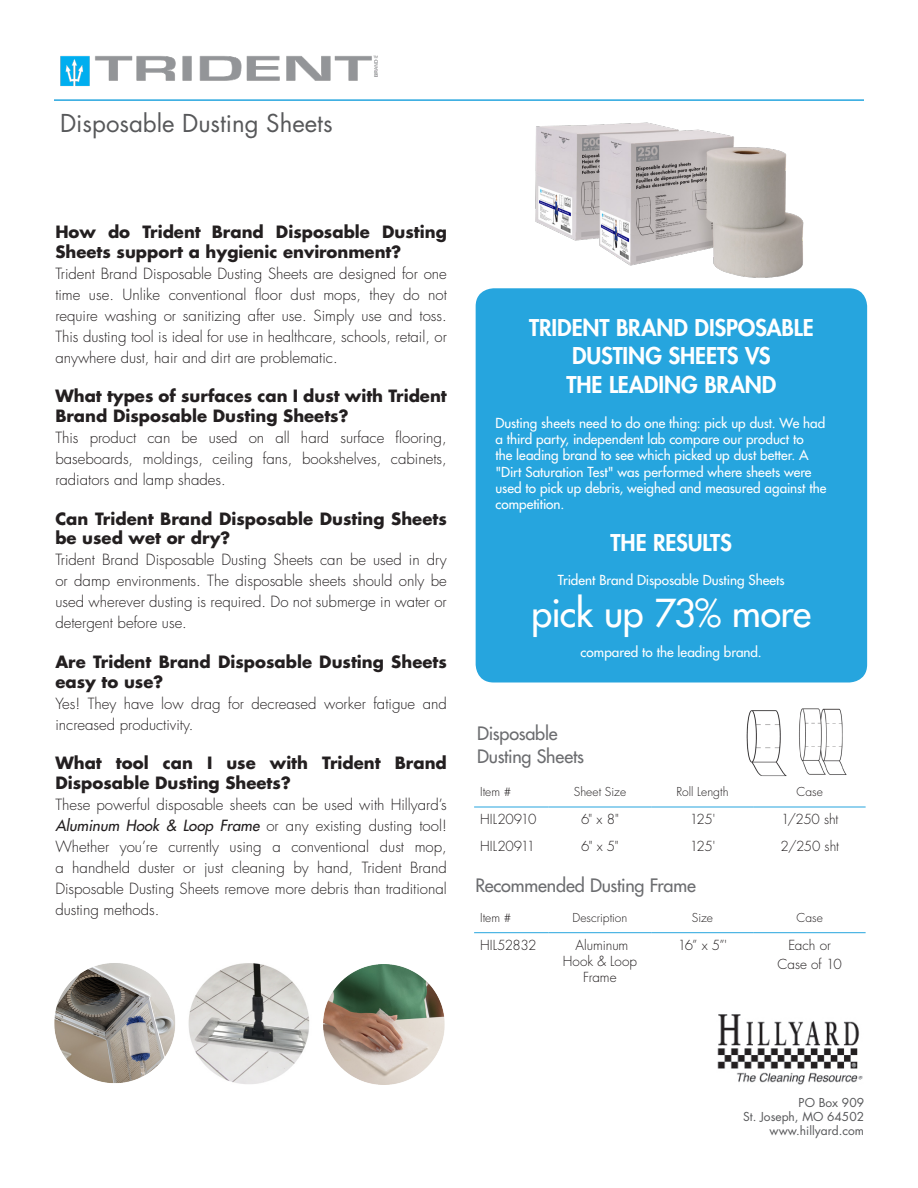
<style>
.page{position:relative;width:918px;height:1188px;background:#fff}
.page>*{position:absolute;margin:0;border:0;box-sizing:border-box;transform-origin:0 0}
.t1{font:37.5px "Futura";letter-spacing:-.02em;color:#fff}
.t2{font:24px "Futura";color:#57585a}
.t3{font:800 22.5px/28.5px "Futura";letter-spacing:-.005em;color:#fff;text-align:center}
.t4{font:18px/22.5px "Futura";letter-spacing:-.01em;color:#6c6d70}
.t5{font:700 16.5px/19.8px "Futura Std";color:#231f20}
.t6{font:300 15px/21px "Futura Std";color:#231f20;text-align:justify}
.t7{font:13.5px/16.2px "Futura";color:#fff}
.t8{font:300 13.5px/16.2px "Futura Std";letter-spacing:-.005em;color:#231f20;text-align:center}
.t9{font:300 13.5px "Futura Std";letter-spacing:-.04em;color:#231f20}
.t10{font:300 12px "Futura Std";letter-spacing:.005em;color:#231f20}
.t11{font:12px/14.4px "Futura";color:#57585a;text-align:right}
.s1{font-family:"Futura";font-weight:400;font-style:italic}
</style>
<div class="page">
<div style="left:476px;top:288px;width:391px;height:394px;background:#26a5de;border-radius:18px"></div>
<hr style="left:474px;top:807px;width:75px;height:1px;background:#26a5de">
<hr style="left:549px;top:807px;width:102px;height:1px;background:#26a5de">
<hr style="left:651px;top:807px;width:103px;height:1px;background:#26a5de">
<hr style="left:754px;top:807px;width:112px;height:1px;background:#26a5de">
<img style="left:746px;top:710px;width:41px;height:67px">
<img style="left:799px;top:708px;width:48px;height:67px">
<hr style="left:54px;top:99px;width:810px;height:2px;background:#26a5de">
<img style="left:717px;top:1014px;width:146px;height:71px">
<hr style="left:474px;top:932px;width:75px;height:1px;background:#26a5de">
<hr style="left:549px;top:932px;width:102px;height:1px;background:#26a5de">
<hr style="left:651px;top:932px;width:103px;height:1px;background:#26a5de">
<hr style="left:754px;top:932px;width:112px;height:1px;background:#26a5de">
<img style="left:60px;top:55px;width:318px;height:31px">
<img style="left:323px;top:964px;width:122px;height:121px">
<img style="left:54px;top:963px;width:121px;height:120px">
<img style="left:188px;top:963px;width:122px;height:121px">
<img style="left:535px;top:122px;width:269px;height:156px">
<h2 class="t2" style="left:60px;top:106px;width:274px">Disposable Dusting Sheets</h2>
<p class="t5" style="left:55px;top:221px;width:393px">How do Trident Brand Disposable Dusting<br>Sheets support a hygienic environment?</p>
<p class="t6" style="left:55px;top:263px;width:393px">Trident Brand Disposable Dusting Sheets are designed for one time use. Unlike conventional floor dust mops, they do not require washing or sanitizing after use. Simply use and toss.<br>This dusting tool is ideal for use in healthcare, schools, retail, or anywhere dust, hair and dirt are problematic.</p>
<p class="t5" style="left:55px;top:386px;width:393px">What types of surfaces can I dust with Trident<br>Brand Disposable Dusting Sheets?</p>
<p class="t6" style="left:55px;top:427px;width:393px">This product can be used on all hard surface flooring, baseboards, moldings, ceiling fans, bookshelves, cabinets, radiators and lamp shades.</p>
<p class="t5" style="left:55px;top:508px;width:393px">Can Trident Brand Disposable Dusting Sheets be used wet or dry?</p>
<p class="t6" style="left:55px;top:550px;width:393px">Trident Brand Disposable Dusting Sheets can be used in dry or damp environments. The disposable sheets should only be used wherever dusting is required. Do not submerge in water or detergent before use.</p>
<p class="t5" style="left:55px;top:652px;width:393px">Are Trident Brand Disposable Dusting Sheets easy to use?</p>
<p class="t6" style="left:55px;top:693px;width:393px">Yes! They have low drag for decreased worker fatigue and increased productivity.</p>
<p class="t5" style="left:55px;top:753px;width:393px">What tool can I use with Trident Brand<br>Disposable Dusting Sheets?</p>
<p class="t6" style="left:55px;top:795px;width:393px">These powerful disposable sheets can be used with Hillyard’s <span class="s1">Aluminum Hook &amp; Loop Frame</span> or any existing dusting tool!<br>Whether you’re currently using a conventional dust mop, a handheld duster or just cleaning by hand, Trident Brand Disposable Dusting Sheets remove more debris than traditional dusting methods.</p>
<h3 class="t3" style="left:529px;top:313px;width:286px">TRIDENT BRAND DISPOSABLE<br>DUSTING SHEETS VS<br>THE LEADING BRAND</h3>
<p class="t7" style="left:495px;top:415px;width:332px">Dusting sheets need to do one thing: pick up dust. We had a third party, independent lab compare our product to<br>the leading brand to see which picked up dust better. A "Dirt Saturation Test" was performed where sheets were used to pick up debris, weighed and measured against the competition.</p>
<h3 class="t3" style="left:611px;top:528px;width:123px">THE RESULTS</h3>
<p class="t7" style="left:558px;top:572px;width:229px">Trident Brand Disposable Dusting Sheets</p>
<h1 class="t1" style="left:531px;top:589px;width:281px">pick up 73% more</h1>
<p class="t7" style="left:581px;top:644px;width:183px">compared to the leading brand.</p>
<p class="t4" style="left:477px;top:722px;width:109px">Disposable<br>Dusting Sheets</p>
<p class="t10" style="left:480px;top:785px;width:33px">Item #</p>
<p class="t10" style="left:574px;top:785px;width:54px">Sheet Size</p>
<p class="t10" style="left:676px;top:785px;width:54px">Roll Length</p>
<p class="t10" style="left:797px;top:785px;width:28px">Case</p>
<p class="t8" style="left:480px;top:812px;width:58px">HIL20910</p>
<p class="t8" style="left:581px;top:812px;width:39px">6" x 8"</p>
<p class="t8" style="left:690px;top:812px;width:27px">125'</p>
<p class="t8" style="left:781px;top:812px;width:59px">1/250 sht</p>
<p class="t8" style="left:480px;top:839px;width:57px">HIL20911</p>
<p class="t8" style="left:581px;top:839px;width:39px">6" x 5"</p>
<p class="t8" style="left:690px;top:839px;width:27px">125'</p>
<p class="t8" style="left:780px;top:839px;width:60px">2/250 sht</p>
<p class="t4" style="left:475px;top:874px;width:222px">Recommended Dusting Frame</p>
<p class="t10" style="left:480px;top:910px;width:33px">Item #</p>
<p class="t10" style="left:572px;top:910px;width:57px">Description</p>
<p class="t10" style="left:692px;top:910px;width:23px">Size</p>
<p class="t10" style="left:797px;top:910px;width:28px">Case</p>
<p class="t9" style="left:480px;top:937px;width:58px">HIL52832</p>
<p class="t8" style="left:563px;top:937px;width:76px">Aluminum<br>Hook &amp; Loop<br>Frame</p>
<p class="t8" style="left:678px;top:937px;width:51px">16” x 5”'</p>
<p class="t8" style="left:778px;top:936px;width:66px;line-height:19.5px">Each or<br>Case of 10</p>
<p class="t11" style="left:743px;top:1095px;width:122px">PO Box 909<br>St. Joseph, MO 64502 www.hillyard.com</p>
</div>
